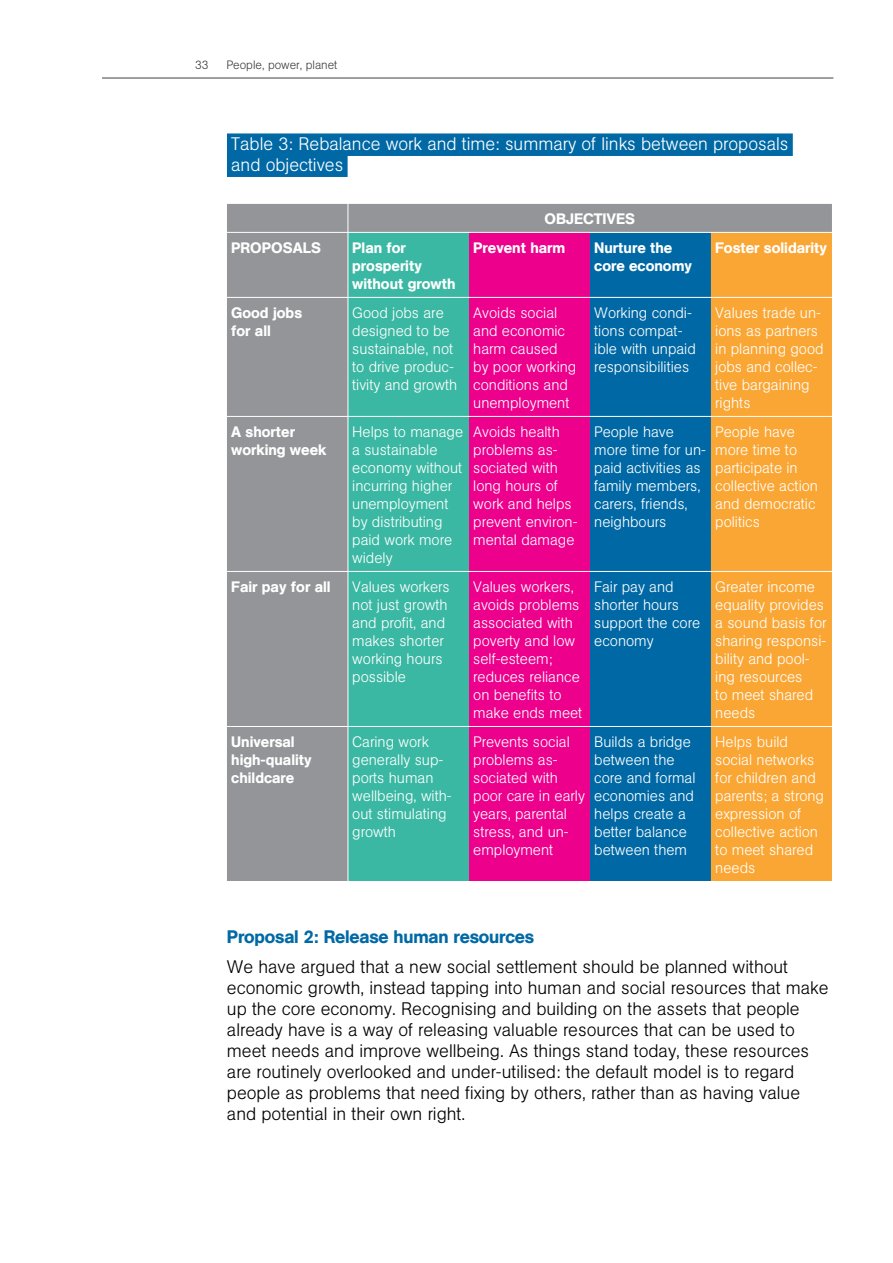
<style>
.page{position:relative;width:893px;height:1263px;background:#fff}
.page>*{position:absolute;margin:0;border:0;box-sizing:border-box;transform-origin:0 0}
.t1{font:300 18px/21px "AG Book BQ";color:#000}
.t2{font:300 18px/21px "AG Book BQ";color:#fff}
.t3{font:500 18px "AG Book BQ";letter-spacing:-.01em;color:#0069a5}
.t4{font:300 15px/18px "AG Book BQ";color:#fff}
.t5{font:500 15px/18px "AG Book BQ";color:#fff}
.t6{font:300 12px "AG Book BQ";color:#414042}
</style>
<div class="page">
<hr style="left:102px;top:78px;width:731px;height:1px;background:#414042">
<div style="left:227px;top:133px;width:566px;height:23px;background:#0069a5"></div>
<div style="left:227px;top:154px;width:121px;height:23px;background:#0069a5"></div>
<div style="left:227px;top:204px;width:605px;height:677px;background:#939598"></div>
<div style="left:349px;top:233px;width:120px;height:648px;background:#3bb8a3"></div>
<div style="left:469px;top:233px;width:121px;height:648px;background:#ec008c"></div>
<div style="left:590px;top:233px;width:121px;height:648px;background:#0069a5"></div>
<div style="left:711px;top:233px;width:121px;height:648px;background:#faa634"></div>
<hr style="left:227px;top:297px;width:121px;height:1px;background:#fff">
<hr style="left:348px;top:297px;width:121px;height:1px;background:#fff">
<hr style="left:469px;top:297px;width:121px;height:1px;background:#fff">
<hr style="left:590px;top:297px;width:121px;height:1px;background:#fff">
<hr style="left:711px;top:297px;width:121px;height:1px;background:#fff">
<hr style="left:227px;top:416px;width:121px;height:1px;background:#fff">
<hr style="left:348px;top:416px;width:121px;height:1px;background:#fff">
<hr style="left:469px;top:416px;width:121px;height:1px;background:#fff">
<hr style="left:590px;top:416px;width:121px;height:1px;background:#fff">
<hr style="left:711px;top:416px;width:121px;height:1px;background:#fff">
<hr style="left:227px;top:571px;width:121px;height:1px;background:#fff">
<hr style="left:348px;top:571px;width:121px;height:1px;background:#fff">
<hr style="left:469px;top:571px;width:121px;height:1px;background:#fff">
<hr style="left:590px;top:571px;width:121px;height:1px;background:#fff">
<hr style="left:711px;top:571px;width:121px;height:1px;background:#fff">
<hr style="left:227px;top:726px;width:121px;height:1px;background:#fff">
<hr style="left:348px;top:726px;width:121px;height:1px;background:#fff">
<hr style="left:469px;top:726px;width:121px;height:1px;background:#fff">
<hr style="left:590px;top:726px;width:121px;height:1px;background:#fff">
<hr style="left:711px;top:726px;width:121px;height:1px;background:#fff">
<svg style="left:348px;top:204px;width:1px;height:28px"></svg>
<hr style="left:348px;top:233px;width:1px;height:64px;background:#fff">
<hr style="left:348px;top:298px;width:1px;height:118px;background:#fff">
<hr style="left:348px;top:417px;width:1px;height:154px;background:#fff">
<hr style="left:348px;top:572px;width:1px;height:154px;background:#fff">
<hr style="left:348px;top:727px;width:1px;height:154px;background:#fff">
<hr style="left:227px;top:232px;width:121px;height:1px;background:#fff">
<hr style="left:348px;top:232px;width:121px;height:1px;background:#fff">
<hr style="left:469px;top:232px;width:121px;height:1px;background:#fff">
<hr style="left:590px;top:232px;width:121px;height:1px;background:#fff">
<hr style="left:711px;top:232px;width:121px;height:1px;background:#fff">
<p class="t6" style="left:195px;top:58px;width:15px">33</p>
<p class="t6" style="left:227px;top:58px;width:112px">People, power, planet</p>
<p class="t2" style="left:231px;top:134px;width:559px">Table 3: Rebalance work and time: summary of links between proposals and objectives</p>
<p class="t5" style="left:545px;top:210px;width:92px">OBJECTIVES</p>
<p class="t5" style="left:231px;top:239px;width:92px">PROPOSALS</p>
<p class="t5" style="left:352px;top:239px;width:105px">Plan for prosperity without growth</p>
<p class="t5" style="left:473px;top:239px;width:94px">Prevent harm</p>
<p class="t5" style="left:594px;top:239px;width:99px">Nurture the core economy</p>
<p class="t5" style="left:715px;top:239px;width:113px">Foster solidarity</p>
<p class="t5" style="left:231px;top:304px;width:72px">Good jobs for all</p>
<p class="t4" style="left:352px;top:304px;width:106px">Good jobs are designed to be sustainable, not to drive produc&shy;tivity and growth</p>
<p class="t4" style="left:473px;top:304px;width:105px">Avoids social and economic harm caused by poor working conditions and unemployment</p>
<p class="t4" style="left:594px;top:304px;width:103px">Working condi&shy;tions compat&shy;ible with unpaid responsibilities</p>
<p class="t4" style="left:715px;top:304px;width:110px">Values trade un&shy;ions as partners in planning good jobs and collec&shy;tive bargaining rights</p>
<p class="t5" style="left:231px;top:423px;width:96px">A shorter working week</p>
<p class="t4" style="left:352px;top:423px;width:112px">Helps to manage a sustainable economy without incurring higher unemployment by distributing paid work more widely</p>
<p class="t4" style="left:473px;top:423px;width:106px">Avoids health problems as&shy;sociated with long hours of work and helps prevent environ&shy;mental damage</p>
<p class="t4" style="left:594px;top:423px;width:113px">People have more time for un&shy;paid activities as family members, carers, friends, neighbours</p>
<p class="t4" style="left:715px;top:423px;width:104px">People have more time to participate in collective action and democratic politics</p>
<p class="t5" style="left:231px;top:578px;width:101px">Fair pay for all</p>
<p class="t4" style="left:352px;top:578px;width:99px">Values workers not just growth and profit, and makes shorter working hours possible</p>
<p class="t4" style="left:473px;top:578px;width:111px">Values workers, avoids problems associated with poverty and low self-esteem; reduces reliance on benefits to make ends meet</p>
<p class="t4" style="left:594px;top:578px;width:107px">Fair pay and shorter hours support the core economy</p>
<p class="t4" style="left:715px;top:578px;width:113px">Greater income equality provides a sound basis for sharing responsi&shy;bility and pool&shy;ing resources<br>to meet shared needs</p>
<p class="t5" style="left:231px;top:733px;width:82px">Universal high-quality childcare</p>
<p class="t4" style="left:352px;top:733px;width:101px">Caring work generally sup&shy;ports human wellbeing, with&shy;out stimulating growth</p>
<p class="t4" style="left:473px;top:733px;width:113px">Prevents social problems as&shy;sociated with poor care in early years, parental stress, and un&shy;employment</p>
<p class="t4" style="left:594px;top:733px;width:103px">Builds a bridge between the core and formal economies and helps create a better balance between them</p>
<p class="t4" style="left:715px;top:733px;width:110px">Helps build social networks for children and parents; a strong expression of collective action to meet shared needs</p>
<p class="t3" style="left:227px;top:926px;width:309px">Proposal 2: Release human resources</p>
<p class="t1" style="left:227px;top:956px;width:603px">We have argued that a new social settlement should be planned without economic growth, instead tapping into human and social resources that make up the core economy. Recognising and building on the assets that people already have is a way of releasing valuable resources that can be used to meet needs and improve wellbeing. As things stand today, these resources are routinely overlooked and under-utilised: the default model is to regard people as problems that need fixing by others, rather than as having value and potential in their own right.</p>
</div>
